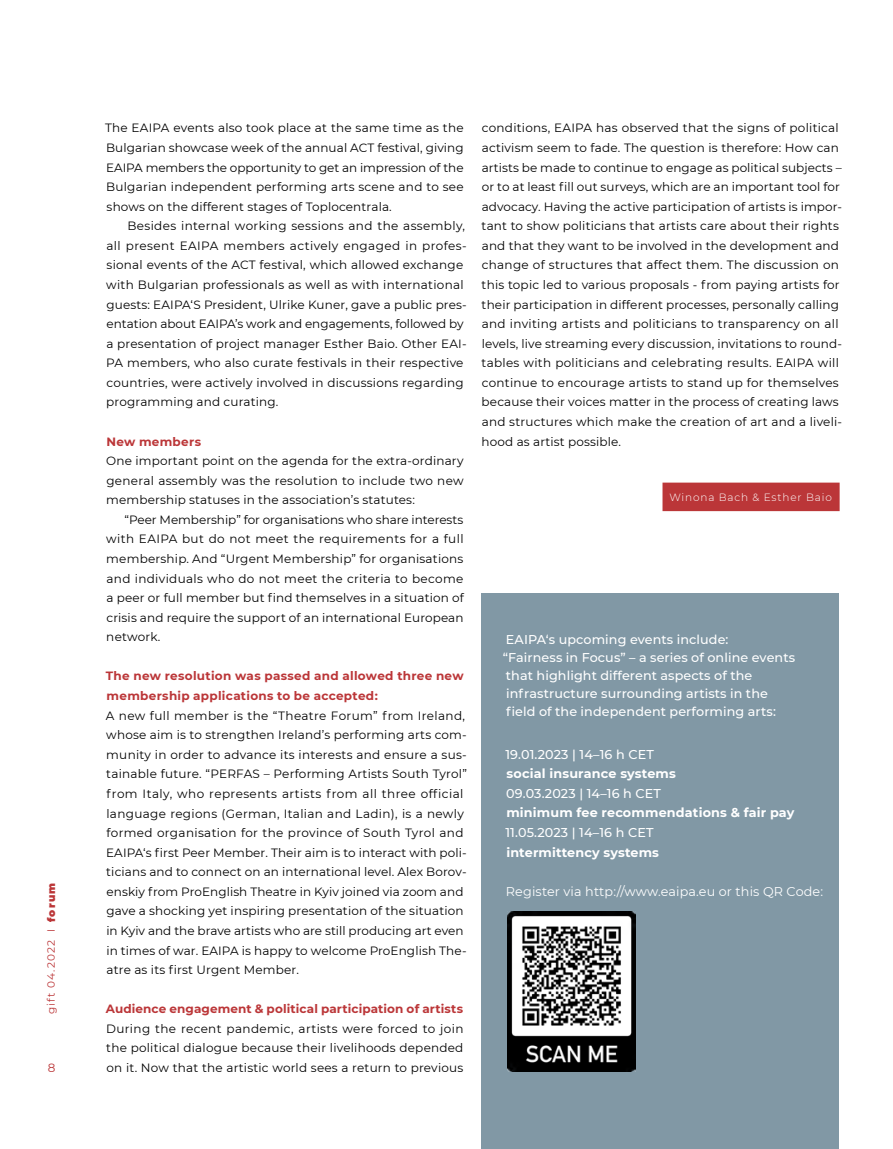
<style>
.page{position:relative;width:893px;height:1149px;background:#fff}
.page>*{position:absolute;margin:0;border:0;box-sizing:border-box;transform-origin:0 0}
.t1{font:500 12.75px/18px "Montserrat";letter-spacing:.01em;color:#fff}
.t2{font:700 12.75px "Montserrat";letter-spacing:.015em;color:#fff}
.t3{font:12.75px "Montserrat";letter-spacing:.015em;color:#fff}
.t4{font:12px/19.5px "Montserrat";letter-spacing:.015em;color:#000;text-align:justify}
.t5{font:700 12px/19.5px "Montserrat";letter-spacing:.02em;color:#bb3638}
.t6{font:12px "Montserrat";color:#bb3638}
.t7{font:300 10.5px "Montserrat";letter-spacing:.085em;color:#fff}
.t8{font:10.5px "Montserrat";letter-spacing:.095em;color:#bb3638}
.s1{font-weight:900}
</style>
<div class="page">
<div style="left:662px;top:482px;width:178px;height:29px;background:#bb3638"></div>
<div style="left:482px;top:593px;width:357px;height:555px;background:#8198a5"></div>
<img style="left:507px;top:911px;width:129px;height:159px">
<p class="t8" style="left:44px;top:1013px;width:132px;rotate:-90deg">gift 04.2022 I <span class="s1">forum</span></p>
<p class="t6" style="left:48px;top:1058px;width:9px">8</p>
<p class="t4" style="left:105px;top:118px;width:360px">The EAIPA events also took place at the same time as the Bulgarian showcase week of the annual ACT festival, giving EAIPA members the opportunity to get an impression of the Bulgarian independent performing arts scene and to see shows on the different stages of Toplocentrala.</p>
<p class="t4" style="left:106px;top:216px;width:362px;text-align:left;text-indent:21px">Besides internal working sessions and the assembly, all present EAIPA members actively engaged in profes&shy;sional events of the ACT festival, which allowed exchange with Bulgarian professionals as well as with international guests: EAIPA‘S President, Ulrike Kuner, gave a public pres&shy;entation about EAIPA’s work and engagements, followed by a presentation of project manager Esther Baio. Other EAI-PA members, who also curate festivals in their respective countries, were actively involved in discussions regarding programming and curating.</p>
<p class="t5" style="left:106px;top:431px;width:96px">New members</p>
<p class="t4" style="left:106px;top:450px;width:359px">One important point on the agenda for the extra-ordinary general assembly was the resolution to include two new membership statuses in the association’s statutes:</p>
<p class="t4" style="left:106px;top:509px;width:359px;text-indent:18px">“Peer Membership” for organisations who share interests with EAIPA but do not meet the requirements for a full membership. And “Urgent Membership” for organisations and individuals who do not meet the criteria to become a peer or full member but find themselves in a situation of crisis and require the support of an international European network.</p>
<p class="t5" style="left:106px;top:665px;width:359px">The new resolution was passed and allowed three new membership applications to be accepted:</p>
<p class="t4" style="left:106px;top:705px;width:363px;text-align:left">A new full member is the “Theatre Forum” from Ireland, whose aim is to strengthen Ireland’s performing arts com&shy;munity in order to advance its interests and ensure a sus&shy;tainable future. “PERFAS – Performing Artists South Tyrol” from Italy, who represents artists from all three official language regions (German, Italian and Ladin), is a newly formed organisation for the province of South Tyrol and EAIPA‘s first Peer Member. Their aim is to interact with poli&shy;ticians and to connect on an international level. Alex Borov&shy;enskiy from ProEnglish Theatre in Kyiv joined via zoom and gave a shocking yet inspiring presentation of the situation in Kyiv and the brave artists who are still producing art even in times of war. EAIPA is happy to welcome ProEnglish The&shy;atre as its first Urgent Member.</p>
<p class="t5" style="left:106px;top:998px;width:359px">Audience engagement &amp; political participation of artists</p>
<p class="t4" style="left:106px;top:1018px;width:359px">During the recent pandemic, artists were forced to join the political dialogue because their livelihoods depended on it. Now that the artistic world sees a return to previous</p>
<p class="t4" style="left:482px;top:118px;width:362px;text-align:left">conditions, EAIPA has observed that the signs of political activism seem to fade. The question is therefore: How can artists be made to continue to engage as political subjects – or to at least fill out surveys, which are an important tool for advocacy. Having the active participation of artists is impor&shy;tant to show politicians that artists care about their rights and that they want to be involved in the development and change of structures that affect them. The discussion on this topic led to various proposals - from paying artists for their participation in different processes, personally calling and inviting artists and politicians to transparency on all levels, live streaming every discussion, invitations to round&shy;tables with politicians and celebrating results. EAIPA will continue to encourage artists to stand up for themselves because their voices matter in the process of creating laws and structures which make the creation of art and a liveli&shy;hood as artist possible.</p>
<p class="t7" style="left:669px;top:489px;width:164px">Winona Bach &amp; Esther Baio</p>
<p class="t1" style="left:503px;top:629px;width:294px">EAIPA‘s upcoming events include:<br>“Fairness in Focus” – a series of online events that highlight different aspects of the infrastructure surrounding artists in the field of the independent performing arts:</p>
<p class="t1" style="left:505px;top:744px;width:150px">19.01.2023 | 14–16 h CET</p>
<p class="t2" style="left:507px;top:764px;width:171px">social insurance systems</p>
<p class="t1" style="left:506px;top:783px;width:156px">09.03.2023 | 14–16 h CET</p>
<p class="t2" style="left:506px;top:803px;width:290px">minimum fee recommendations &amp; fair pay</p>
<p class="t1" style="left:505px;top:822px;width:150px">11.05.2023 | 14–16 h CET</p>
<p class="t2" style="left:506px;top:842px;width:154px">intermittency systems</p>
<p class="t3" style="left:506px;top:882px;width:319px">Register via http://www.eaipa.eu or this QR Code:</p>
</div>
